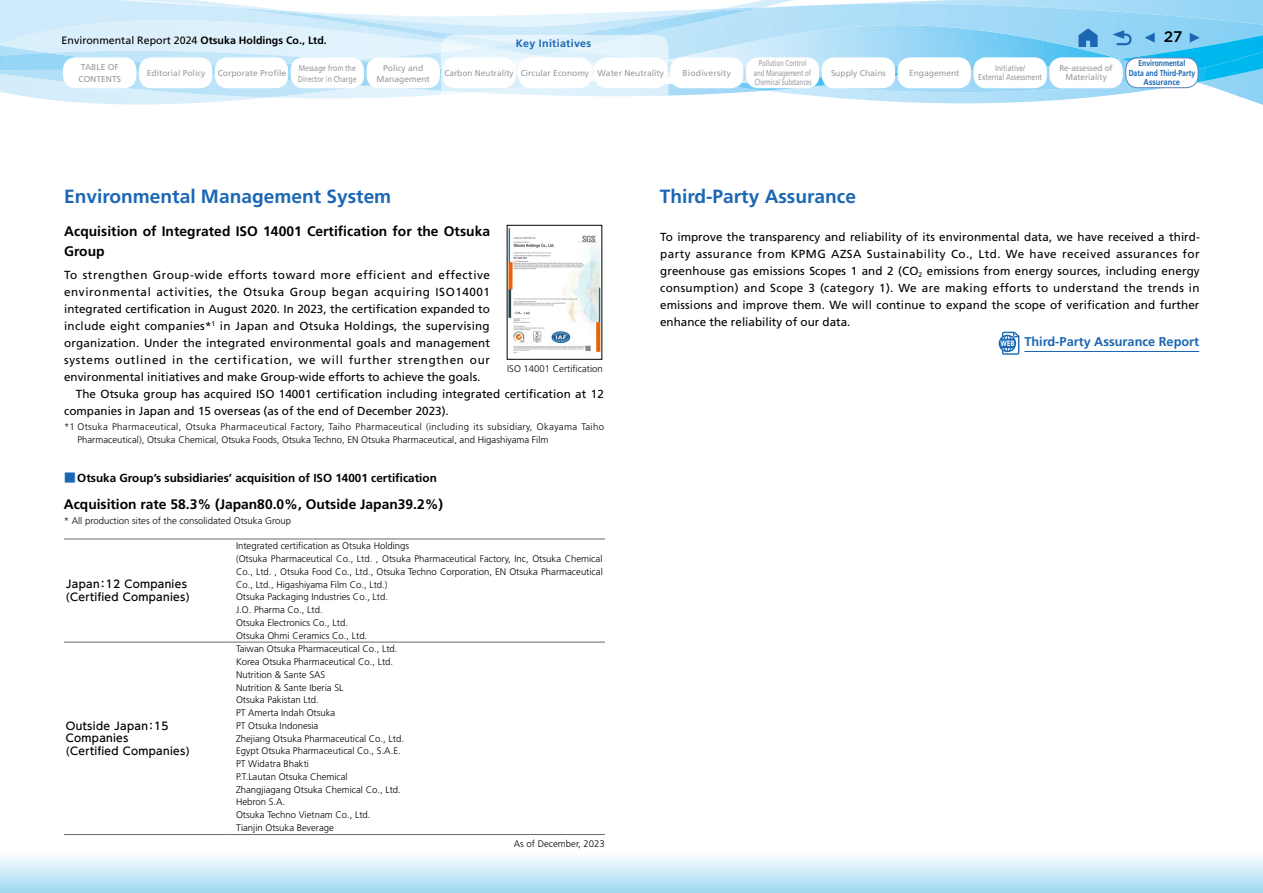
<style>
.page{position:relative;width:1263px;height:893px;background:#fff}
.page>*{position:absolute;margin:0;border:0;box-sizing:border-box;transform-origin:0 0}
.t1{font:700 19.2px "Frutiger";color:#1b67b3}
.t2{font:500 15.3px "Gotham";color:#000}
.t3{font:700 13.8px/20.2px "Frutiger";letter-spacing:.005em;color:#000}
.t4{font:700 12.75px "Frutiger";color:#1b67b3}
.t5{font:11.7px/17px "Frutiger";letter-spacing:.01em;color:#000;text-align:justify}
.t6{font:700 11.7px "Frutiger";color:#000}
.t7{font:11.7px "Frutiger";letter-spacing:.045em;color:#000}
.t8{font:11.7px "Frutiger";letter-spacing:.05em;color:#000}
.t9{font:11.7px "Frutiger";letter-spacing:.06em;color:#000}
.t10{font:500 10.65px/12.8px "UD Shin Go Pr 6";letter-spacing:.03em;color:#000}
.t11{font:10.65px "Frutiger";color:#000}
.t12{font:700 10.65px "Frutiger";letter-spacing:.03em;color:#1b67b3}
.t13{font:300 9.6px/12.8px "Frutiger";color:#000}
.t14{font:300 9.6px/12.8px "Frutiger";letter-spacing:.035em;color:#000}
.t15{font:8.55px/10.6px "Frutiger";color:#9b999f;text-align:center}
.t16{font:8.55px/10.6px "Frutiger";color:#9b999f;scale:.8 1}
.t17{font:8.55px/9.6px "Frutiger";color:#9b999f;text-align:center;scale:.7 1}
.t18{font:700 8.55px/9.6px "Frutiger";color:#1b67b3;text-align:center;scale:.8 1}
.t19{font:8.55px/9.6px "Frutiger";color:#9b999f;text-align:center;scale:.95 1}
.t20{font:8.55px "Frutiger";letter-spacing:.03em;color:#9b999f}
.s1{font-weight:700}
.s2{font-family:"UD Shin Go Pr 6";font-weight:500;color:#1b67b3}
.s3{font-family:"UD Shin Go Pr 6";font-size:6.75px;color:#fff}
</style>
<div class="page">
<svg style="left:1197px;top:0;width:66px;height:105px"></svg>
<svg style="left:269px;top:0;width:928px;height:99px"></svg>
<img style="left:0;top:48px;width:441px;height:5px">
<svg style="left:30px;top:97px;width:239px;height:8px"></svg>
<img style="left:0;top:86px;width:365px;height:11px">
<img style="left:47px;top:51px;width:302px;height:2px">
<img style="left:365px;top:86px;width:76px;height:6px">
<img style="left:0;top:53px;width:441px;height:33px">
<img style="left:0;top:0;width:441px;height:47px">
<img style="left:1132px;top:4px;width:131px;height:29px">
<img style="left:1132px;top:33px;width:131px;height:41px">
<div style="left:0;top:850px;width:1263px;height:43px;background:linear-gradient(to bottom,#fff,#9ed8f0)"></div>
<hr style="left:64px;top:642px;width:166px;height:1px;background:#696b75">
<hr style="left:230px;top:642px;width:375px;height:1px;background:#696b75">
<hr style="left:64px;top:834px;width:166px;height:1px;background:#696b75">
<hr style="left:230px;top:834px;width:375px;height:1px;background:#696b75">
<hr style="left:64px;top:539px;width:166px;height:1px;background:#696b75">
<hr style="left:230px;top:539px;width:375px;height:1px;background:#696b75">
<svg style="left:999px;top:332px;width:20px;height:23px"></svg>
<hr style="left:1024px;top:351px;width:175px;height:1px;background:#1b67b3">
<img style="left:509px;top:228px;width:91px;height:125px">
<svg style="left:1145px;top:33px;width:10px;height:10px"></svg>
<svg style="left:1190px;top:33px;width:10px;height:10px"></svg>
<svg style="left:441px;top:0;width:691px;height:104px"></svg>
<div style="left:139px;top:58px;width:73px;height:30px;background:#fff;border-radius:12px"></div>
<div style="left:139px;top:57px;width:73px;height:31px;border:1px solid #fff;border-radius:12px"></div>
<div style="left:215px;top:58px;width:73px;height:30px;background:#fff;border-radius:12px"></div>
<div style="left:215px;top:57px;width:73px;height:31px;border:1px solid #fff;border-radius:12px"></div>
<div style="left:291px;top:58px;width:72px;height:30px;background:#fff;border-radius:12px"></div>
<div style="left:291px;top:57px;width:73px;height:31px;border:1px solid #fff;border-radius:12px"></div>
<div style="left:367px;top:58px;width:72px;height:30px;background:#fff;border-radius:12px"></div>
<div style="left:367px;top:57px;width:73px;height:31px;border:1px solid #fff;border-radius:12px"></div>
<div style="left:443px;top:58px;width:72px;height:30px;background:#fff;border-radius:12px"></div>
<div style="left:442px;top:57px;width:74px;height:31px;border:1px solid #fff;border-radius:12px"></div>
<div style="left:519px;top:58px;width:72px;height:30px;background:#fff;border-radius:12px"></div>
<div style="left:518px;top:57px;width:74px;height:31px;border:1px solid #fff;border-radius:12px"></div>
<div style="left:595px;top:58px;width:72px;height:30px;background:#fff;border-radius:12px"></div>
<div style="left:594px;top:57px;width:73px;height:31px;border:1px solid #fff;border-radius:12px"></div>
<div style="left:670px;top:58px;width:73px;height:30px;background:#fff;border-radius:12px"></div>
<div style="left:670px;top:57px;width:73px;height:31px;border:1px solid #fff;border-radius:12px"></div>
<div style="left:746px;top:58px;width:73px;height:30px;background:#fff;border-radius:12px"></div>
<div style="left:746px;top:57px;width:73px;height:31px;border:1px solid #fff;border-radius:12px"></div>
<div style="left:822px;top:58px;width:72px;height:30px;background:#fff;border-radius:12px"></div>
<div style="left:822px;top:57px;width:73px;height:31px;border:1px solid #fff;border-radius:12px"></div>
<div style="left:898px;top:58px;width:72px;height:30px;background:#fff;border-radius:12px"></div>
<div style="left:898px;top:57px;width:73px;height:31px;border:1px solid #fff;border-radius:12px"></div>
<div style="left:974px;top:58px;width:72px;height:30px;background:#fff;border-radius:12px"></div>
<div style="left:973px;top:57px;width:74px;height:31px;border:1px solid #fff;border-radius:12px"></div>
<div style="left:1050px;top:58px;width:72px;height:30px;background:#fff;border-radius:12px"></div>
<div style="left:1049px;top:57px;width:74px;height:31px;border:1px solid #fff;border-radius:12px"></div>
<div style="left:1126px;top:58px;width:72px;height:30px;background:#fff;border-radius:12px"></div>
<div style="left:1125px;top:57px;width:73px;height:31px;border:1px solid #6289c6;border-radius:12px"></div>
<div style="left:64px;top:58px;width:72px;height:30px;background:#fff;border-radius:12px"></div>
<div style="left:63px;top:57px;width:73px;height:31px;border:1px solid #fff;border-radius:12px"></div>
<p class="t11" style="left:62px;top:34px;width:267px">Environmental Report 2024 <span class="s1">Otsuka Holdings Co., Ltd.</span></p>
<h2 class="t2" style="left:1164px;top:28px;width:20px">27</h2>
<p class="t15" style="left:147px;top:67px;width:60px">Editorial Policy</p>
<p class="t15" style="left:218px;top:67px;width:70px">Corporate Profile</p>
<p class="t16" style="left:298px;top:63px;width:74px">Message from the<br>Director in Charge</p>
<p class="t15" style="left:376px;top:63px;width:55px">Policy and<br>Management</p>
<p class="t15" style="left:444px;top:67px;width:221px">Carbon Neutrality Circular Economy Water Neutrality</p>
<p class="t20" style="left:682px;top:68px;width:50px">Biodiversity</p>
<p class="t17" style="left:754px;top:58px;width:84px">Pollution Control and Management of<br>Chemical Substances</p>
<p class="t15" style="left:831px;top:67px;width:56px">Supply Chains</p>
<p class="t15" style="left:909px;top:67px;width:52px">Engagement</p>
<p class="t16" style="left:978px;top:63px;width:81px;line-height:9.6px;text-align:center">Initiative/<br>External Assessment</p>
<p class="t19" style="left:1059px;top:63px;width:58px">Re-assessed of<br>Materiality</p>
<p class="t18" style="left:1129px;top:58px;width:85px">Environmental<br>Data and Third-Party<br>Assurance</p>
<p class="t12" style="left:516px;top:37px;width:77px">Key Initiatives</p>
<p class="t15" style="left:78px;top:61px;width:44px;line-height:11.7px;text-align:left">TABLE OF<br>CONTENTS</p>
<h1 class="t1" style="left:64px;top:185px;width:329px">Environmental Management System</h1>
<p class="t3" style="left:64px;top:221px;width:427px">Acquisition of Integrated ISO 14001 Certification for the Otsuka<br>Group</p>
<p class="t7" style="left:64px;top:268px;width:427px">To strengthen Group-wide efforts toward more efficient and effective</p>
<p class="t8" style="left:64px;top:285px;width:427px">environmental activities, the Otsuka Group began acquiring ISO14001</p>
<p class="t5" style="left:64px;top:300px;width:427px">integrated certification in August 2020. In 2023, the certification expanded to</p>
<p class="t5" style="left:64px;top:317px;width:427px">include eight companies*<sup>1</sup> in Japan and Otsuka Holdings, the supervising</p>
<p class="t5" style="left:64px;top:334px;width:427px">organization. Under the integrated environmental goals and management</p>
<p class="t9" style="left:64px;top:353px;width:427px">systems outlined in the certification, we will further strengthen our</p>
<p class="t5" style="left:64px;top:368px;width:418px">environmental initiatives and make Group-wide efforts to achieve the goals.</p>
<p class="t5" style="left:76px;top:385px;width:529px">The Otsuka group has acquired ISO 14001 certification including integrated certification at 12</p>
<p class="t5" style="left:64px;top:402px;width:386px">companies in Japan and 15 overseas (as of the end of December 2023).</p>
<p class="t14" style="left:77px;top:420px;width:528px;text-indent:-13px">*1 Otsuka Pharmaceutical, Otsuka Pharmaceutical Factory, Taiho Pharmaceutical (including its subsidiary, Okayama Taiho<br>Pharmaceutical), Otsuka Chemical, Otsuka Foods, Otsuka Techno, EN Otsuka Pharmaceutical, and Higashiyama Film</p>
<p class="t13" style="left:507px;top:363px;width:97px">ISO 14001 Certification</p>
<p class="t6" style="left:64px;top:471px;width:374px"><span class="s2">■</span>Otsuka Group’s subsidiaries’ acquisition of ISO 14001 certification</p>
<p class="t3" style="left:64px;top:494px;width:381px">Acquisition rate 58.3% (Japan80.0%, Outside Japan39.2%)</p>
<p class="t13" style="left:64px;top:514px;width:229px">* All production sites of the consolidated Otsuka Group</p>
<p class="t10" style="left:66px;top:577px;width:125px">Japan：12 Companies (Certified Companies)</p>
<p class="t10" style="left:66px;top:719px;width:125px">Outside Japan：15<br>Companies<br>(Certified Companies)</p>
<p class="t13" style="left:236px;top:539px;width:368px">Integrated certification as Otsuka Holdings<br>(Otsuka Pharmaceutical Co., Ltd. , Otsuka Pharmaceutical Factory, Inc, Otsuka Chemical Co., Ltd. , Otsuka Food Co., Ltd., Otsuka Techno Corporation, EN Otsuka Pharmaceutical Co., Ltd., Higashiyama Film Co., Ltd.)<br>Otsuka Packaging Industries Co., Ltd.<br>J.O. Pharma Co., Ltd.<br>Otsuka Electronics Co., Ltd.<br>Otsuka Ohmi Ceramics Co., Ltd.</p>
<p class="t13" style="left:236px;top:643px;width:169px">Taiwan Otsuka Pharmaceutical Co., Ltd.<br>Korea Otsuka Pharmaceutical Co., Ltd.<br>Nutrition &amp; Sante SAS<br>Nutrition &amp; Sante Iberia SL<br>Otsuka Pakistan Ltd.<br>PT Amerta Indah Otsuka<br>PT Otsuka Indonesia<br>Zhejiang Otsuka Pharmaceutical Co., Ltd.<br>Egypt Otsuka Pharmaceutical Co., S.A.E.<br>PT Widatra Bhakti<br>P.T.Lautan Otsuka Chemical<br>Zhangjiagang Otsuka Chemical Co., Ltd.<br>Hebron S.A.<br>Otsuka Techno Vietnam Co., Ltd.<br>Tianjin Otsuka Beverage</p>
<p class="t13" style="left:514px;top:837px;width:93px">As of December, 2023</p>
<h1 class="t1" style="left:660px;top:185px;width:198px">Third-Party Assurance</h1>
<p class="t5" style="left:660px;top:228px;width:541px">To improve the transparency and reliability of its environmental data, we have received a third&shy;party assurance from KPMG AZSA Sustainability Co., Ltd. We have received assurances for greenhouse gas emissions Scopes 1 and 2 (CO<sub>2</sub> emissions from energy sources, including energy consumption) and Scope 3 (category 1). We are making efforts to understand the trends in emissions and improve them. We will continue to expand the scope of verification and further enhance the reliability of our data.</p>
<p class="t4" style="left:1000px;top:334px;width:200px"><span class="s3">WEB</span> Third-Party Assurance Report</p>
</div>
